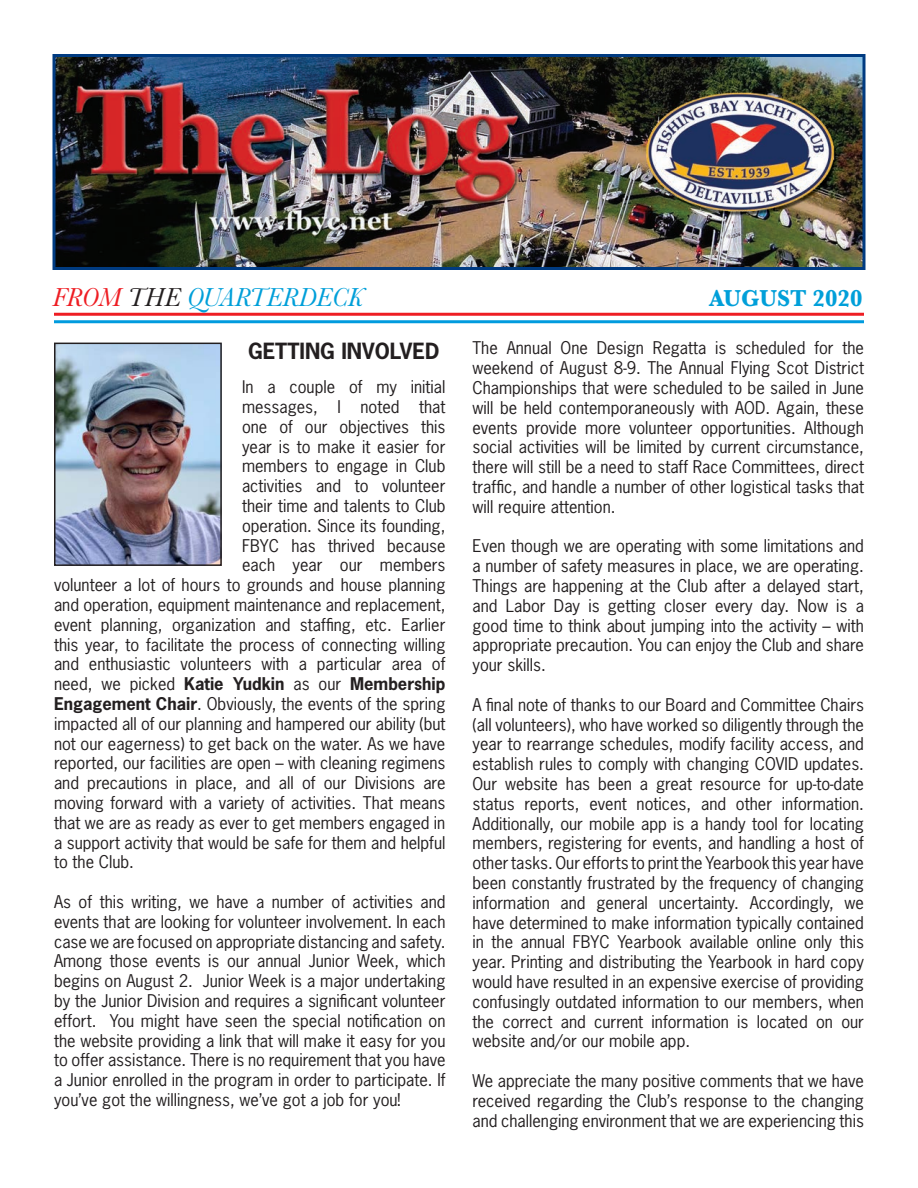
<style>
.page{position:relative;width:918px;height:1188px;background:#fff}
.page>*{position:absolute;margin:0;border:0;box-sizing:border-box;transform-origin:0 0}
.t1{font:italic 27px "Baskerville";color:#009fd9;scale:.96 1}
.t2{font:700 24px "Baskerville";color:#009fd9;scale:.96 1}
.t3{font:700 21px "News Gothic Std";color:#231f20}
.t4{font:16.5px/19.8px "News Gothic Std";color:#231f20;text-align:justify}
.t5{font:700 16.5px "News Gothic Std";color:#231f20}
.s1{color:#ee1d23}
.s2{color:#231f20}
.s3{font-size:16.35px}
.s4{font-weight:400}
.s5{font-weight:700}
</style>
<div class="page">
<img style="left:56px;top:58px;width:806px;height:208px">
<div style="left:52px;top:54px;width:814px;height:216px;border:3px solid #003b81"></div>
<hr style="left:54px;top:320px;width:810px;height:3px;background:#009bde">
<hr style="left:54px;top:313px;width:810px;height:3px;background:#ee1d23">
<img style="left:57px;top:346px;width:162px;height:217px">
<div style="left:54px;top:343px;width:168px;height:223px;border:2px solid #231f20"></div>
<p class="t1" style="left:52px;top:280px;width:325px"><span class="s1">FROM</span> <span class="s2">THE</span> QUARTERDECK</p>
<p class="t2" style="left:710px;top:282px;width:161px">AUGUST 2020</p>
<p class="t4" style="left:472px;top:338px;width:393px">The Annual One Design Regatta is scheduled for the weekend of August 8-9. The Annual Flying Scot District Championships that were scheduled to be sailed in June will be held contemporaneously with AOD. Again, these events provide more volunteer opportunities. Although social activities will be limited by current circumstance, there will still be a need to staff Race Committees, direct traffic, and handle a number of other logistical tasks that will require attention.</p>
<p class="t4" style="left:472px;top:536px;width:393px">Even though we are operating with some limitations and a number of safety measures in place, we are operating.<br>Things are happening at the Club after a delayed start, and Labor Day is getting closer every day. Now is a good time to think about jumping into the activity – with appropriate precaution. You can enjoy the Club and share your skills.</p>
<p class="t4" style="left:472px;top:695px;width:393px">A final note of thanks to our Board and Committee Chairs (all volunteers), who have worked so diligently through the year to rearrange schedules, modify facility access, and establish rules to comply with changing COVID updates.<br>Our website has been a great resource for up-to-date status reports, event notices, and other information.<br>Additionally, our mobile app is a handy tool for locating members, registering for events, and handling a host of other tasks. Our efforts to print the Yearbook this year have been constantly frustrated by the frequency of changing information and general uncertainty. Accordingly, we have determined to make information typically contained in the annual FBYC Yearbook available online only this year. Printing and distributing the Yearbook in hard copy would have resulted in an expensive exercise of providing confusingly outdated information to our members, when the correct and current information is located on our website and/or our mobile app.</p>
<p class="t4" style="left:472px;top:1071px;width:393px">We appreciate the many positive comments that we have received regarding the Club’s response to the changing and challenging environment that we are experiencing this</p>
<p class="t3" style="left:248px;top:337px;width:193px">GETTING INVOLVED</p>
<p class="t4" style="left:242px;top:377px;width:205px"><span class="s3">I</span>n a couple of my initial</p>
<p class="t4" style="left:242px;top:397px;width:205px">messages, I noted that</p>
<p class="t4" style="left:242px;top:416px;width:205px">one of our objectives this</p>
<p class="t4" style="left:242px;top:436px;width:205px">year is to make it easier for</p>
<p class="t4" style="left:242px;top:456px;width:205px">members to engage in Club</p>
<p class="t4" style="left:242px;top:476px;width:205px">activities and to volunteer</p>
<p class="t4" style="left:242px;top:496px;width:205px">their time and talents to Club</p>
<p class="t4" style="left:242px;top:515px;width:205px">operation. Since its founding,</p>
<p class="t4" style="left:242px;top:535px;width:205px">FBYC has thrived because</p>
<p class="t4" style="left:242px;top:555px;width:205px">each year our members</p>
<p class="t4" style="left:54px;top:575px;width:393px">volunteer a lot of hours to grounds and house planning</p>
<p class="t4" style="left:54px;top:595px;width:393px">and operation, equipment maintenance and replacement,</p>
<p class="t4" style="left:54px;top:614px;width:393px">event planning, organization and staffing, etc. Earlier</p>
<p class="t4" style="left:54px;top:634px;width:393px">this year, to facilitate the process of connecting willing</p>
<p class="t4" style="left:54px;top:654px;width:393px">and enthusiastic volunteers with a particular area of</p>
<p class="t5" style="left:54px;top:673px;width:393px"><span class="s4">need, we picked</span> Katie Yudkin <span class="s4">as our</span> Membership</p>
<p class="t4" style="left:54px;top:694px;width:393px"><span class="s5">Engagement Chair</span>. Obviously, the events of the spring</p>
<p class="t4" style="left:54px;top:713px;width:393px">impacted all of our planning and hampered our ability (but</p>
<p class="t4" style="left:54px;top:733px;width:393px">not our eagerness) to get back on the water. As we have</p>
<p class="t4" style="left:54px;top:753px;width:393px">reported, our facilities are open – with cleaning regimens</p>
<p class="t4" style="left:54px;top:773px;width:393px">and precautions in place, and all of our Divisions are</p>
<p class="t4" style="left:54px;top:793px;width:393px">moving forward with a variety of activities. That means</p>
<p class="t4" style="left:54px;top:812px;width:393px">that we are as ready as ever to get members engaged in</p>
<p class="t4" style="left:54px;top:832px;width:393px">a support activity that would be safe for them and helpful</p>
<p class="t4" style="left:54px;top:852px;width:82px">to the Club.</p>
<p class="t4" style="left:54px;top:892px;width:393px">As of this writing, we have a number of activities and events that are looking for volunteer involvement. In each case we are focused on appropriate distancing and safety.<br>Among those events is our annual Junior Week, which begins on August 2. Junior Week is a major undertaking by the Junior Division and requires a significant volunteer effort. You might have seen the special notification on the website providing a link that will make it easy for you to offer assistance. There is no requirement that you have a Junior enrolled in the program in order to participate. If you’ve got the willingness, we’ve got a job for you!</p>
</div>
